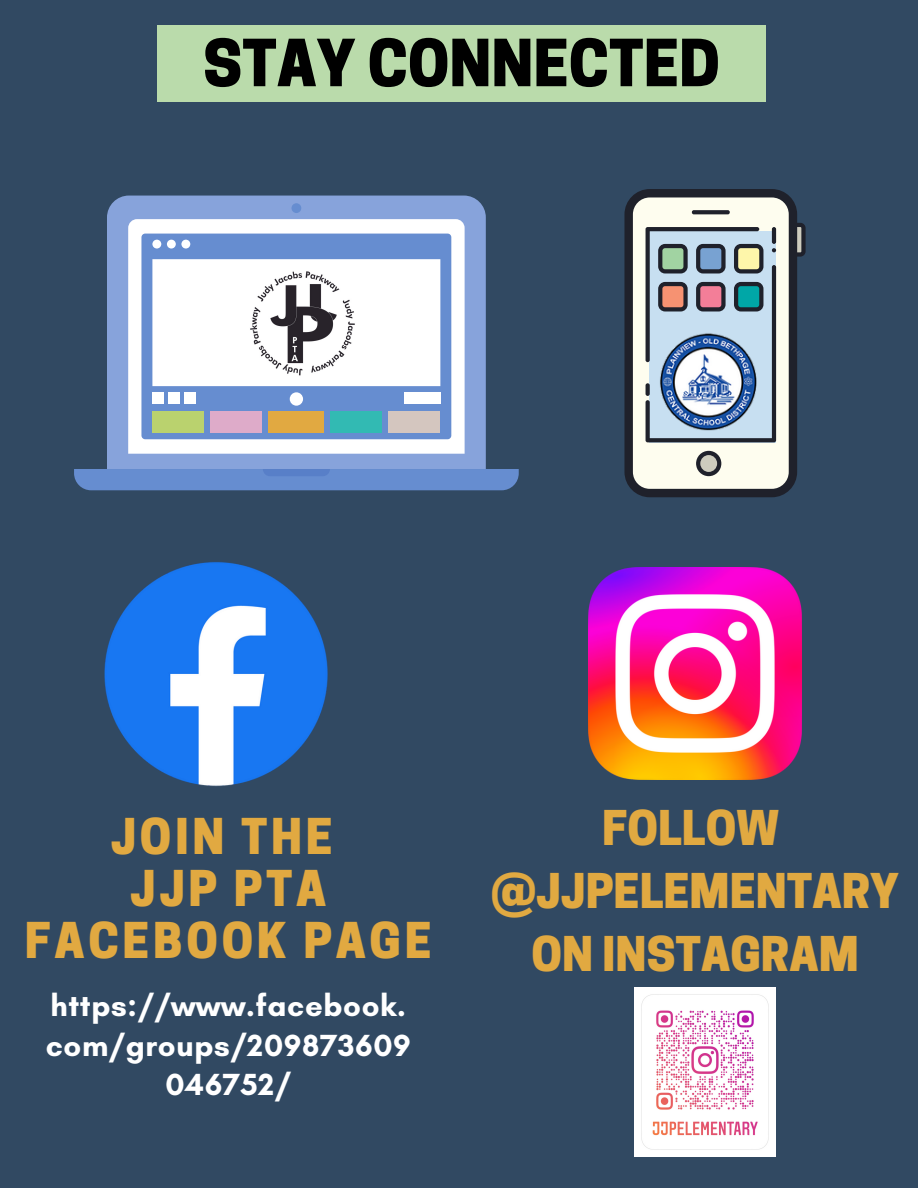
<style>
.page{position:relative;width:918px;height:1188px;background:#314962}
.page>*{position:absolute;margin:0;border:0;box-sizing:border-box;transform-origin:0 0}
.t1{font:800 60.9px "Cooper Hewitt";color:#000}
.t2{font:800 46.35px/51.8px "Cooper Hewitt";letter-spacing:.08em;color:#e1a941;text-align:center}
.t3{font:800 45px/63px "Cooper Hewitt";color:#e1a941;text-align:center}
.t4{font:700 31.2px/39.8px "Glacial Indifference";letter-spacing:.02em;color:#fff;text-align:center}
</style>
<div class="page">
<div style="left:157px;top:25px;width:609px;height:77px;background:#badbab"></div>
<div style="left:107px;top:196px;width:379px;height:273px;background:#87a3db"></div>
<svg style="left:128px;top:219px;width:337px;height:235px;background:#fafbfd"></svg>
<div style="left:292px;top:203px;width:9px;height:10px;background:#668dd0;border-radius:50%"></div>
<div style="left:141px;top:234px;width:310px;height:205px;background:#668dd0;border-radius:4px"></div>
<div style="left:152px;top:240px;width:9px;height:9px;background:#fff;border-radius:50%"></div>
<div style="left:167px;top:240px;width:9px;height:9px;background:#fff;border-radius:50%"></div>
<div style="left:181px;top:240px;width:9px;height:9px;background:#fff;border-radius:50%"></div>
<div style="left:152px;top:259px;width:288px;height:127px;background:#fff"></div>
<div style="left:290px;top:392px;width:13px;height:14px;background:#fff;border-radius:50%"></div>
<div style="left:152px;top:411px;width:52px;height:21px;background:#bad26e"></div>
<div style="left:211px;top:411px;width:51px;height:21px;background:#deabc9"></div>
<div style="left:269px;top:411px;width:55px;height:21px;background:#e1a941"></div>
<div style="left:330px;top:411px;width:52px;height:21px;background:#32bab3"></div>
<div style="left:389px;top:411px;width:51px;height:21px;background:#d4c6bf"></div>
<div style="left:152px;top:392px;width:12px;height:12px;background:#fff"></div>
<div style="left:168px;top:392px;width:12px;height:12px;background:#fff"></div>
<div style="left:184px;top:392px;width:12px;height:12px;background:#fff"></div>
<div style="left:404px;top:392px;width:36px;height:12px;background:#fff"></div>
<div style="left:74px;top:469px;width:445px;height:21px;background:#668dd0"></div>
<img style="left:250px;top:271px;width:105px;height:105px">
<img style="left:104px;top:562px;width:224px;height:224px">
<svg style="left:797px;top:223px;width:9px;height:34px"></svg>
<svg style="left:625px;top:189px;width:172px;height:308px;background:#9e9f9b"></svg>
<svg style="left:646px;top:210px;width:130px;height:266px;background:#aeb9be"></svg>
<img style="left:589px;top:567px;width:212px;height:213px">
<img style="left:635px;top:988px;width:140px;height:168px">
<img style="left:660px;top:332px;width:97px;height:99px">
<h1 class="t1" style="left:203px;top:41px;width:518px">STAY CONNECTED</h1>
<h2 class="t2" style="left:25px;top:817px;width:408px">JOIN THE<br>JJP PTA<br>FACEBOOK PAGE</h2>
<p class="t4" style="left:46px;top:985px;width:367px">https://www.facebook. com/groups/209873609<br>046752/</p>
<h3 class="t3" style="left:491px;top:802px;width:409px">FOLLOW @JJPELEMENTARY<br>ON INSTAGRAM</h3>
</div>
